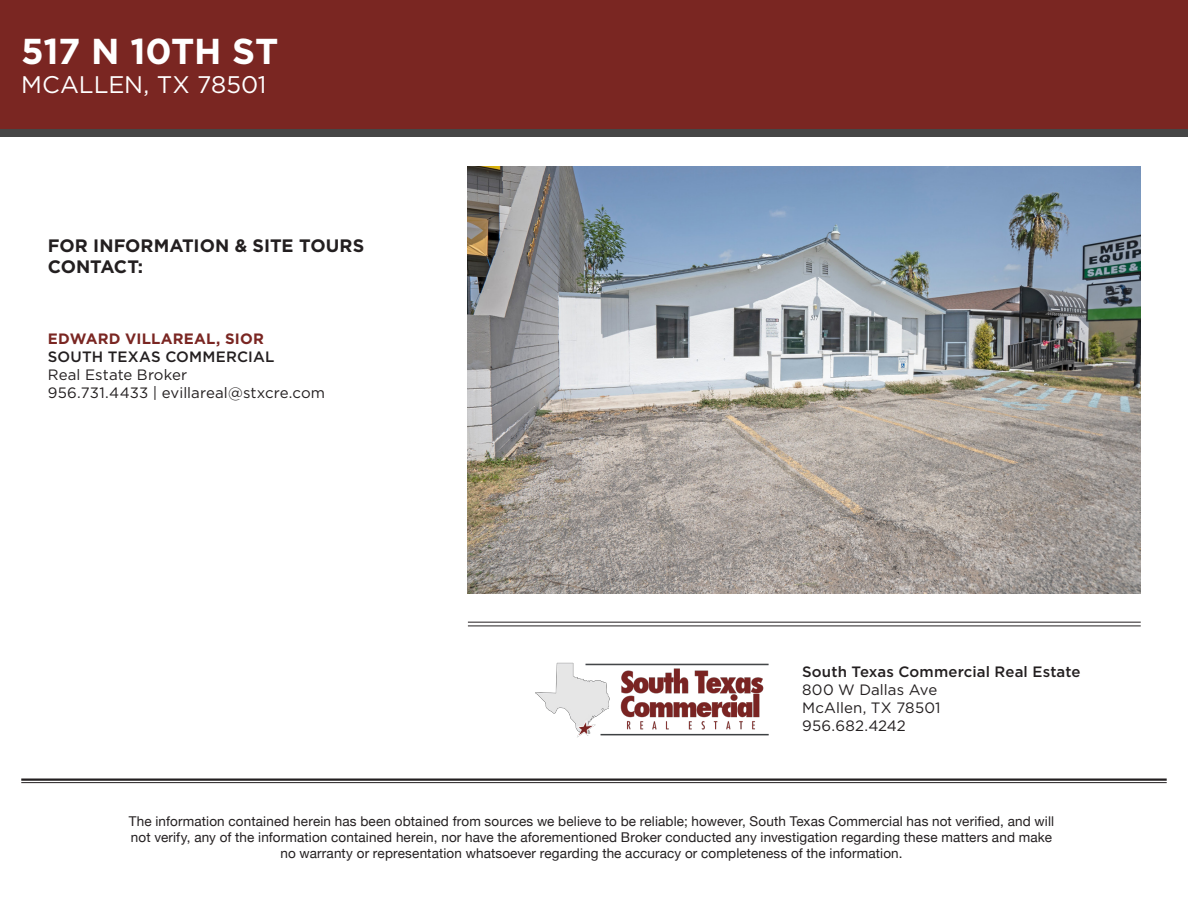
<style>
.page{position:relative;width:1188px;height:918px;background:#fff}
.page>*{position:absolute;margin:0;border:0;box-sizing:border-box;transform-origin:0 0}
.t1{font:700 36px "Gotham";letter-spacing:-.01em;color:#fff}
.t2{font:24px "Gotham";letter-spacing:-.005em;color:#fff}
.t3{font:700 18px/21.6px "Gotham";color:#231f20}
.t4{font:15px "Gotham";letter-spacing:.005em;color:#231f20}
.t5{font:500 15px "Gotham";letter-spacing:.01em;color:#231f20}
.t6{font:700 15px "Gotham";letter-spacing:.01em;color:#7a2622}
.t7{font:13.5px "Helvetica Neue";letter-spacing:.01em;color:#231f20}
</style>
<div class="page">
<div style="left:0;top:0;width:1188px;height:135px;background:#7a2622"></div>
<img style="left:468px;top:166px;width:673px;height:428px">
<hr style="left:21px;top:778px;width:1146px;height:3px;background:#231f20">
<hr style="left:21px;top:782px;width:1146px;height:1px;background:#231f20">
<img style="left:535px;top:662px;width:234px;height:76px">
<hr style="left:468px;top:622px;width:673px;height:1px;background:#231f20">
<hr style="left:468px;top:626px;width:673px;height:1px;background:#231f20">
<div style="left:0;top:130px;width:1188px;height:7px;background:#464646"></div>
<p class="t1" style="left:21px;top:27px;width:259px">517 N 10TH ST</p>
<p class="t2" style="left:21px;top:69px;width:247px">MCALLEN, TX 78501</p>
<p class="t3" style="left:48px;top:235px;width:318px">FOR INFORMATION &amp; SITE TOURS<br>CONTACT:</p>
<p class="t6" style="left:48px;top:328px;width:217px">EDWARD VILLAREAL, SIOR</p>
<p class="t5" style="left:48px;top:347px;width:228px">SOUTH TEXAS COMMERCIAL</p>
<p class="t4" style="left:48px;top:365px;width:141px">Real Estate Broker</p>
<p class="t4" style="left:48px;top:383px;width:279px">956.731.4433 | evillareal@stxcre.com</p>
<p class="t5" style="left:802px;top:662px;width:280px">South Texas Commercial Real Estate</p>
<p class="t4" style="left:802px;top:681px;width:137px">800 W Dallas Ave</p>
<p class="t4" style="left:802px;top:699px;width:140px">McAllen, TX 78501</p>
<p class="t4" style="left:802px;top:717px;width:105px">956.682.4242</p>
<p class="t7" style="left:129px;top:811px;width:927px">The information contained herein has been obtained from sources we believe to be reliable; however, South Texas Commercial has not verified, and will</p>
<p class="t7" style="left:131px;top:827px;width:923px">not verify, any of the information contained herein, nor have the aforementioned Broker conducted any investigation regarding these matters and make</p>
<p class="t7" style="left:280px;top:843px;width:624px">no warranty or representation whatsoever regarding the accuracy or completeness of the information.</p>
</div>
